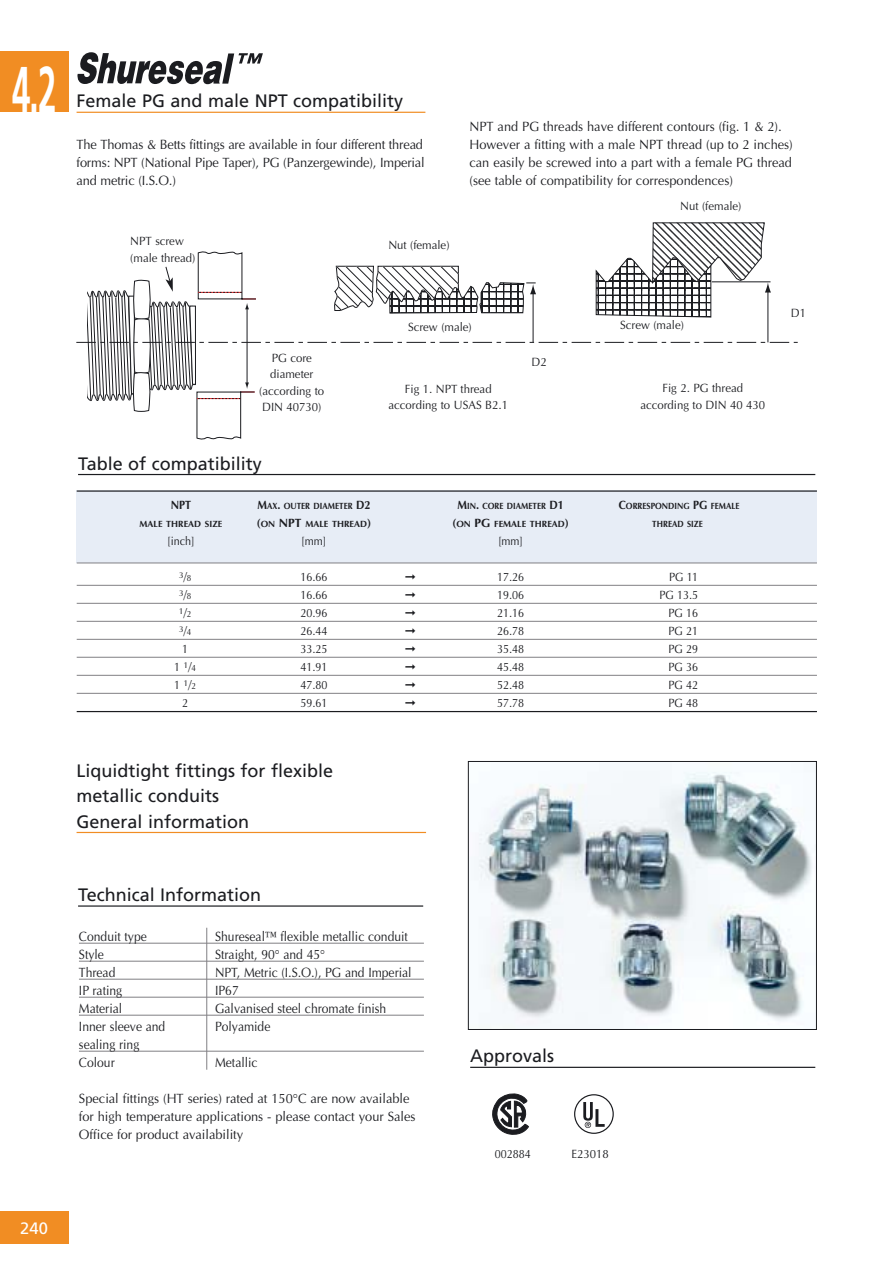
<style>
.page{position:relative;width:893px;height:1263px;background:#fff}
.page>*{position:absolute;margin:0;border:0;box-sizing:border-box;transform-origin:0 0}
.t1{font:700 66px "Frutiger";color:#fff;scale:.5 1}
.t2{font:18px/25.5px "Frutiger";color:#1b1c20}
.t3{font:16.5px "Frutiger";color:#fff}
.t4{font:13.5px/18px "Optima";color:#1b1c20;scale:.95 1}
.t5{font:13.5px/18px "Optima";color:#1b1c20;scale:.9 1}
.t6{font:12px/16.5px "Optima";color:#1b1c20;text-align:center;scale:.95 1}
.t7{font:12px "Optima";color:#1b1c20;scale:.9 1}
.t8{font:700 12px "Optima";color:#1b1c20;scale:.9 1}
.t9{font:700 9px "Optima";color:#1b1c20;scale:.9 1}
.t10{font:700 9px "Optima";color:#1b1c20}
.t11{font:8.4px "Optima";color:#1b1c20;scale:1.08 1}
.s1{font-size:12px}
.s2{font-size:9px}
</style>
<div class="page">
<div style="left:0;top:51px;width:68px;height:60px;background:#f18d23"></div>
<div style="left:0;top:1212px;width:68px;height:32px;background:#f18d23"></div>
<div style="left:77px;top:491px;width:739px;height:72px;background:#e7edf6"></div>
<hr style="left:77px;top:490px;width:740px;height:2px;background:#1b1c20">
<hr style="left:77px;top:563px;width:740px;height:1px;background:#818084">
<hr style="left:77px;top:585px;width:740px;height:1px;background:#818084">
<hr style="left:77px;top:603px;width:740px;height:1px;background:#818084">
<hr style="left:77px;top:621px;width:740px;height:1px;background:#818084">
<hr style="left:77px;top:639px;width:740px;height:1px;background:#818084">
<hr style="left:77px;top:657px;width:740px;height:1px;background:#818084">
<hr style="left:77px;top:675px;width:740px;height:1px;background:#818084">
<hr style="left:77px;top:693px;width:740px;height:1px;background:#818084">
<hr style="left:77px;top:711px;width:740px;height:1px;background:#1b1c20">
<hr style="left:78px;top:474px;width:737px;height:1px;background:#1b1c20">
<hr style="left:77px;top:112px;width:348px;height:1px;background:#f18d23">
<svg style="left:78px;top:52px;width:185px;height:32px"></svg>
<hr style="left:79px;top:943px;width:345px;height:1px;background:#818084">
<hr style="left:79px;top:961px;width:345px;height:1px;background:#818084">
<hr style="left:79px;top:979px;width:345px;height:1px;background:#818084">
<hr style="left:79px;top:997px;width:345px;height:1px;background:#818084">
<hr style="left:79px;top:1015px;width:345px;height:1px;background:#818084">
<hr style="left:79px;top:1051px;width:345px;height:1px;background:#818084">
<hr style="left:206px;top:928px;width:1px;height:142px;background:#818084">
<hr style="left:78px;top:905px;width:345px;height:2px;background:#1b1c20">
<hr style="left:77px;top:832px;width:349px;height:1px;background:#f18d23">
<img style="left:474px;top:771px;width:338px;height:257px">
<div style="left:468px;top:761px;width:348px;height:269px;border:1px solid #1b1c20"></div>
<hr style="left:470px;top:1067px;width:345px;height:1px;background:#1b1c20">
<svg style="left:492px;top:1093px;width:37px;height:42px"></svg>
<svg style="left:583px;top:1102px;width:21px;height:26px"></svg>
<div style="left:574px;top:1094px;width:39px;height:40px;border:1px solid #1b1c20;border-radius:50%"></div>
<svg style="left:77px;top:222px;width:720px;height:217px"></svg>
<h1 class="t1" style="left:12px;top:63px;width:90px">4.2</h1>
<h2 class="t2" style="left:77px;top:90px;width:328px">Female PG and male NPT compatibility</h2>
<p class="t4" style="left:77px;top:136px;width:368px">The Thomas &amp; Betts fittings are available in four different thread forms: NPT (National Pipe Taper), PG (Panzergewinde), Imperial and metric (I.S.O.)</p>
<p class="t6" style="left:130px;top:234px;width:58px">NPT screw</p>
<p class="t6" style="left:388px;top:237px;width:66px">Nut (female)</p>
<p class="t6" style="left:130px;top:251px;width:70px">(male thread)</p>
<p class="t4" style="left:469px;top:118px;width:342px">NPT and PG threads have different contours (fig. 1 &amp; 2).<br>However a fitting with a male NPT thread (up to 2 inches) can easily be screwed into a part with a female PG thread (see table of compatibility for correspondences)</p>
<p class="t6" style="left:680px;top:199px;width:66px">Nut (female)</p>
<p class="t6" style="left:791px;top:306px;width:18px">D1</p>
<p class="t6" style="left:259px;top:351px;width:70px">PG core diameter (according to<br>DIN 40730)</p>
<h2 class="t2" style="left:78px;top:452px;width:185px">Table of compatibility</h2>
<p class="t6" style="left:408px;top:320px;width:68px">Screw (male)</p>
<p class="t6" style="left:620px;top:318px;width:68px">Screw (male)</p>
<p class="t6" style="left:531px;top:355px;width:18px">D2</p>
<p class="t6" style="left:388px;top:381px;width:127px">Fig 1. NPT thread according to USAS B2.1</p>
<p class="t6" style="left:640px;top:381px;width:133px">Fig 2. PG thread according to DIN 40 430</p>
<p class="t8" style="left:171px;top:500px;width:24px">NPT</p>
<p class="t9" style="left:257px;top:502px;width:127px"><span class="s1">M</span>AX<span class="s1">.</span> OUTER DIAMETER <span class="s1">D2</span></p>
<p class="t9" style="left:457px;top:502px;width:119px"><span class="s1">M</span>IN<span class="s1">.</span> CORE DIAMETER <span class="s1">D1</span></p>
<p class="t9" style="left:618px;top:502px;width:136px"><span class="s1">C</span>ORRESPONDING <span class="s1">PG</span> FEMALE</p>
<p class="t10" style="left:139px;top:520px;width:84px">MALE THREAD SIZE</p>
<p class="t10" style="left:257px;top:520px;width:116px"><span class="s1">(</span>ON <span class="s1">NPT</span> MALE THREAD<span class="s1">)</span></p>
<p class="t10" style="left:452px;top:520px;width:118px"><span class="s1">(</span>ON <span class="s1">PG</span> FEMALE THREAD<span class="s1">)</span></p>
<p class="t9" style="left:652px;top:520px;width:58px">THREAD SIZE</p>
<p class="t7" style="left:167px;top:536px;width:32px">[inch]</p>
<p class="t7" style="left:301px;top:536px;width:29px">[mm]</p>
<p class="t7" style="left:498px;top:536px;width:29px">[mm]</p>
<p class="t11" style="left:179px;top:572px;width:13px">3<span class="s1">/</span><span class="s2">8</span></p>
<p class="t7" style="left:300px;top:572px;width:32px">16.66</p>
<p class="t7" style="left:497px;top:572px;width:32px">17.26</p>
<p class="t7" style="left:669px;top:572px;width:34px">PG 11</p>
<p class="t11" style="left:179px;top:590px;width:13px">3<span class="s1">/</span><span class="s2">8</span></p>
<p class="t7" style="left:300px;top:590px;width:32px">16.66</p>
<p class="t7" style="left:497px;top:590px;width:32px">19.06</p>
<p class="t7" style="left:659px;top:590px;width:45px">PG 13.5</p>
<p class="t11" style="left:179px;top:608px;width:13px">1<span class="s1">/</span><span class="s2">2</span></p>
<p class="t7" style="left:300px;top:608px;width:32px">20.96</p>
<p class="t7" style="left:497px;top:608px;width:32px">21.16</p>
<p class="t7" style="left:668px;top:608px;width:35px">PG 16</p>
<p class="t11" style="left:179px;top:626px;width:13px">3<span class="s1">/</span><span class="s2">4</span></p>
<p class="t7" style="left:300px;top:626px;width:32px">26.44</p>
<p class="t7" style="left:497px;top:626px;width:32px">26.78</p>
<p class="t7" style="left:668px;top:626px;width:35px">PG 21</p>
<p class="t7" style="left:182px;top:644px;width:8px">1</p>
<p class="t7" style="left:300px;top:644px;width:32px">33.25</p>
<p class="t7" style="left:497px;top:644px;width:32px">35.48</p>
<p class="t7" style="left:668px;top:644px;width:35px">PG 29</p>
<p class="t7" style="left:174px;top:662px;width:26px">1 <sup>1</sup>/<span class="s2">4</span></p>
<p class="t7" style="left:300px;top:662px;width:32px">41.91</p>
<p class="t7" style="left:497px;top:662px;width:32px">45.48</p>
<p class="t7" style="left:668px;top:662px;width:35px">PG 36</p>
<p class="t7" style="left:174px;top:680px;width:26px">1 <sup>1</sup>/<span class="s2">2</span></p>
<p class="t7" style="left:300px;top:680px;width:32px">47.80</p>
<p class="t7" style="left:497px;top:680px;width:32px">52.48</p>
<p class="t7" style="left:668px;top:680px;width:35px">PG 42</p>
<p class="t7" style="left:182px;top:698px;width:8px">2</p>
<p class="t7" style="left:300px;top:698px;width:32px">59.61</p>
<p class="t7" style="left:497px;top:698px;width:32px">57.78</p>
<p class="t7" style="left:668px;top:698px;width:35px">PG 48</p>
<h2 class="t2" style="left:77px;top:759px;width:258px">Liquidtight fittings for flexible metallic conduits<br>General information</h2>
<h2 class="t2" style="left:78px;top:884px;width:185px">Technical Information</h2>
<p class="t5" style="left:79px;top:928px;width:77px">Conduit type</p>
<p class="t5" style="left:215px;top:928px;width:216px">Shureseal™ flexible metallic conduit</p>
<p class="t5" style="left:79px;top:946px;width:29px">Style</p>
<p class="t5" style="left:215px;top:946px;width:124px">Straight, 90° and 45°</p>
<p class="t5" style="left:79px;top:964px;width:42px">Thread</p>
<p class="t5" style="left:215px;top:964px;width:220px">NPT, Metric (I.S.O.), PG and Imperial</p>
<p class="t5" style="left:79px;top:982px;width:50px">IP rating</p>
<p class="t5" style="left:215px;top:982px;width:28px">IP67</p>
<p class="t5" style="left:79px;top:1000px;width:49px">Material</p>
<p class="t5" style="left:215px;top:1000px;width:192px">Galvanised steel chromate finish</p>
<p class="t5" style="left:79px;top:1018px;width:98px">Inner sleeve and</p>
<p class="t5" style="left:215px;top:1018px;width:63px">Polyamide</p>
<p class="t5" style="left:79px;top:1036px;width:69px">sealing ring<br>Colour</p>
<p class="t5" style="left:215px;top:1054px;width:49px">Metallic</p>
<p class="t4" style="left:79px;top:1090px;width:356px">Special fittings (HT series) rated at 150°C are now available for high temperature applications - please contact your Sales<br>Office for product availability</p>
<h2 class="t2" style="left:470px;top:1045px;width:85px">Approvals</h2>
<p class="t7" style="left:494px;top:1149px;width:42px">002884</p>
<p class="t6" style="left:571px;top:1147px;width:41px">E23018</p>
<p class="t3" style="left:20px;top:1221px;width:29px">240</p>
</div>
